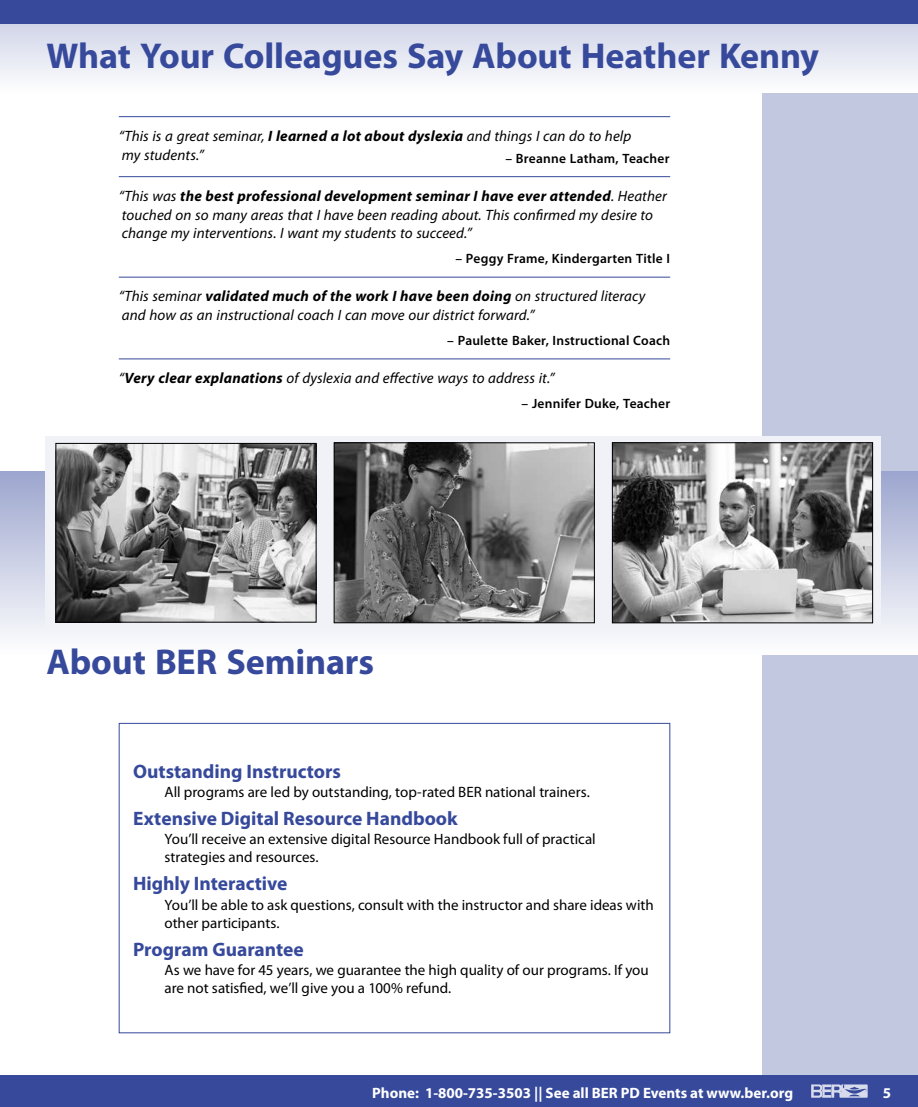
<style>
.page{position:relative;width:918px;height:1107px;background:#fff}
.page>*{position:absolute;margin:0;border:0;box-sizing:border-box;transform-origin:0 0}
.t1{font:700 36px "Myriad Pro";letter-spacing:-.005em;color:#36499b}
.t2{font:700 19.5px "Myriad Pro";color:#36499b}
.t3{font:italic 15px/18.8px "Myriad Pro";letter-spacing:.005em;color:#000}
.t4{font:15px/18px "Myriad Pro";color:#000}
.t5{font:700 15px "Myriad Pro";color:#fff}
.t6{font:600 13.5px "Myriad Pro";letter-spacing:.015em;color:#000}
.s1{font-weight:700}
</style>
<div class="page">
<div style="left:763px;top:0;width:155px;height:1107px;background:#c3c8e1"></div>
<div style="left:0;top:1076px;width:918px;height:31px;background:#36499b"></div>
<svg style="left:811px;top:1084px;width:57px;height:14px"></svg>
<svg style="left:0;top:24px;width:918px;height:68px"></svg>
<div style="left:0;top:0;width:918px;height:24px;background:#36499b"></div>
<hr style="left:119px;top:116px;width:551px;height:1px;background:#36499b">
<hr style="left:119px;top:176px;width:551px;height:1px;background:#36499b">
<hr style="left:119px;top:277px;width:551px;height:1px;background:#36499b">
<hr style="left:119px;top:359px;width:551px;height:1px;background:#36499b">
<div style="left:0;top:472px;width:918px;height:182px;background:linear-gradient(to bottom,#9ea7cf,#fdfdfe)"></div>
<div style="left:45px;top:436px;width:835px;height:194px;background:#f1f2f8"></div>
<img style="left:58px;top:445px;width:256px;height:176px">
<div style="left:56px;top:443px;width:260px;height:180px;border:1px solid #000"></div>
<img style="left:336px;top:444px;width:257px;height:177px">
<div style="left:334px;top:442px;width:261px;height:181px;border:1px solid #000"></div>
<img style="left:614px;top:444px;width:257px;height:177px">
<div style="left:612px;top:442px;width:261px;height:181px;border:1px solid #000"></div>
<div style="left:119px;top:723px;width:551px;height:310px;border:1px solid #36499b"></div>
<h1 class="t1" style="left:46px;top:32px;width:774px">What Your Colleagues Say About Heather Kenny</h1>
<p class="t3" style="left:119px;top:126px;width:514px">“This is a great seminar, <span class="s1">I learned a lot about dyslexia</span> and things I can do to help my students.”</p>
<p class="t6" style="left:505px;top:149px;width:166px">– Breanne Latham, Teacher</p>
<p class="t3" style="left:119px;top:186px;width:550px">“This was <span class="s1">the best professional development seminar I have ever attended</span>. Heather touched on so many areas that I have been reading about. This confirmed my desire to change my interventions. I want my students to succeed.”</p>
<p class="t6" style="left:455px;top:250px;width:216px">– Peggy Frame, Kindergarten Title I</p>
<p class="t3" style="left:119px;top:287px;width:528px">“This seminar <span class="s1">validated much of the work I have been doing</span> on structured literacy and how as an instructional coach I can move our district forward.”</p>
<p class="t6" style="left:447px;top:332px;width:224px">– Paulette Baker, Instructional Coach</p>
<p class="t3" style="left:119px;top:368px;width:437px">“<span class="s1">Very clear explanations</span> of dyslexia and effective ways to address it.”</p>
<p class="t6" style="left:522px;top:395px;width:150px">– Jennifer Duke, Teacher</p>
<h1 class="t1" style="left:46px;top:638px;width:329px">About BER Seminars</h1>
<h2 class="t2" style="left:133px;top:758px;width:209px">Outstanding Instructors</h2>
<p class="t4" style="left:165px;top:783px;width:427px">All programs are led by outstanding, top-rated BER national trainers.</p>
<h2 class="t2" style="left:133px;top:806px;width:326px">Extensive Digital Resource Handbook</h2>
<p class="t4" style="left:165px;top:830px;width:433px">You’ll receive an extensive digital Resource Handbook full of practical strategies and resources.</p>
<h2 class="t2" style="left:133px;top:871px;width:156px">Highly Interactive</h2>
<p class="t4" style="left:165px;top:896px;width:491px">You’ll be able to ask questions, consult with the instructor and share ideas with other participants.</p>
<h2 class="t2" style="left:133px;top:936px;width:172px">Program Guarantee</h2>
<p class="t4" style="left:165px;top:961px;width:486px">As we have for 45 years, we guarantee the high quality of our programs. If you are not satisfied, we’ll give you a 100% refund.</p>
<p class="t5" style="left:372px;top:1083px;width:422px">Phone: 1-800-735-3503 || See all BER PD Events at www.ber.org</p>
<p class="t5" style="left:883px;top:1083px;width:10px">5</p>
</div>
